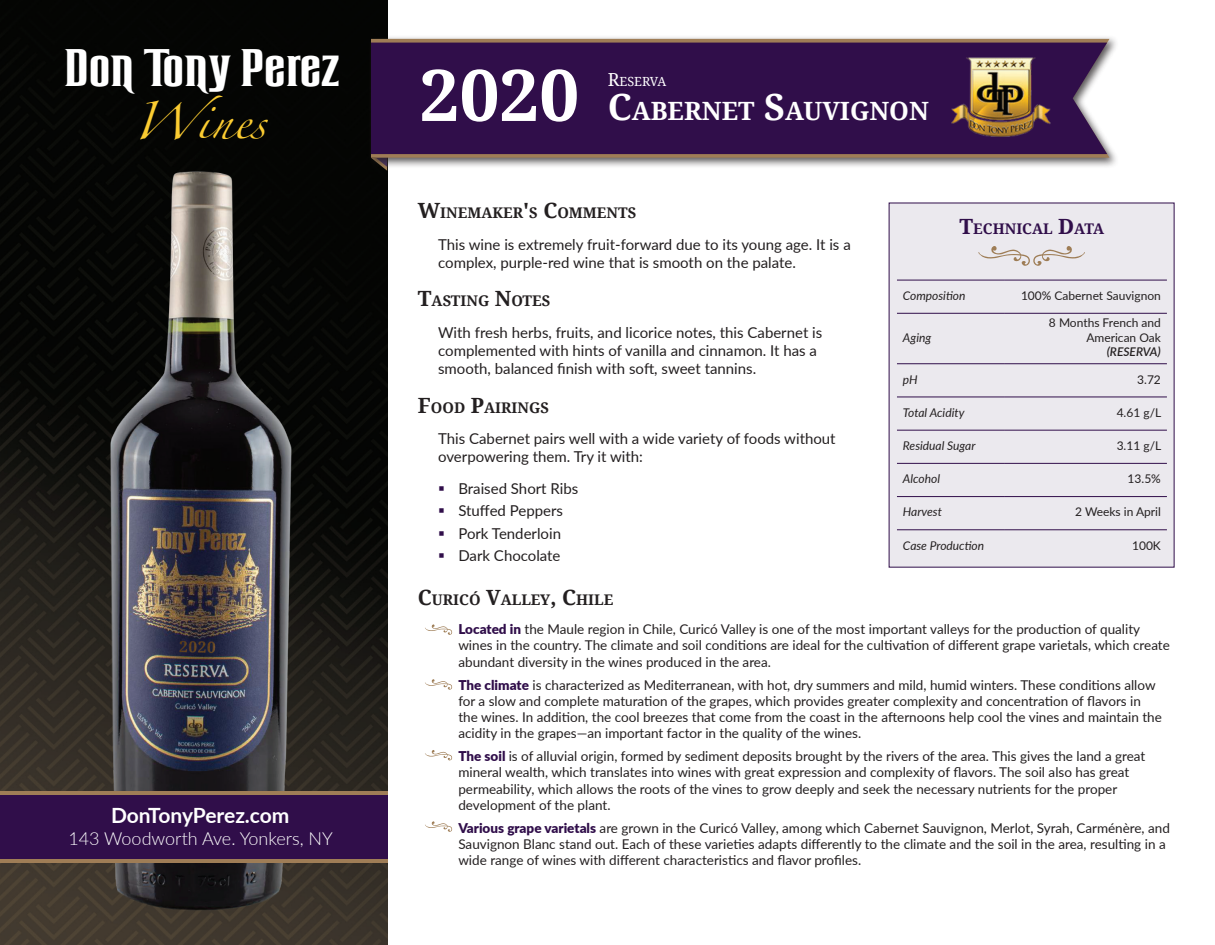
<style>
.page{position:relative;width:1215px;height:945px;background:#fff}
.page>*{position:absolute;margin:0;border:0;box-sizing:border-box;transform-origin:0 0}
.t1{font:46.35px "Nachtwache";color:#fff}
.t2{font:33.9px "Zapfino";color:#fbcc31}
.t3{font:700 25.2px "Droid Serif";color:#fff}
.t4{font:700 21px "Lato";letter-spacing:-.01em;color:#fff}
.t5{font:300 18px "Lato";color:#fff}
.t6{font:15px/18px "Lato";color:#231f20}
.t7{font:700 14.7px "Droid Serif";color:#231f20}
.t8{font:700 14.7px "Droid Serif";color:#300e4a}
.t9{font:13.5px/16.2px "Lato";color:#231f20}
.t10{font:12.6px "Droid Serif";color:#fff}
.t11{font:12px/14.4px "Lato";color:#231f20;text-align:right}
.t12{font:italic 12px "Lato";color:#231f20}
.t13{font:italic 600 12px "Lato";color:#231f20}
.s1{font-size:71.4px}
.s2{font-size:36px}
.s3{font-size:18px}
.s4{font-size:21px}
.s5{font-weight:900;color:#300e4a}
</style>
<div class="page">
<div style="left:889px;top:203px;width:285px;height:365px;background:#ebe9ee"></div>
<img style="left:0;top:0;width:387px;height:945px">
<svg style="left:371px;top:169px;width:16px;height:2px"></svg>
<hr style="left:897px;top:280px;width:108px;height:1px;background:#300e4a">
<hr style="left:1005px;top:280px;width:162px;height:1px;background:#300e4a">
<hr style="left:897px;top:313px;width:108px;height:1px;background:#300e4a">
<hr style="left:1005px;top:313px;width:162px;height:1px;background:#300e4a">
<hr style="left:897px;top:363px;width:108px;height:1px;background:#300e4a">
<hr style="left:1005px;top:363px;width:162px;height:1px;background:#300e4a">
<hr style="left:897px;top:397px;width:108px;height:1px;background:#300e4a">
<hr style="left:1005px;top:397px;width:162px;height:1px;background:#300e4a">
<hr style="left:897px;top:430px;width:108px;height:1px;background:#300e4a">
<hr style="left:1005px;top:430px;width:162px;height:1px;background:#300e4a">
<hr style="left:897px;top:463px;width:108px;height:1px;background:#300e4a">
<hr style="left:1005px;top:463px;width:162px;height:1px;background:#300e4a">
<hr style="left:897px;top:496px;width:108px;height:1px;background:#300e4a">
<hr style="left:1005px;top:496px;width:162px;height:1px;background:#300e4a">
<hr style="left:897px;top:529px;width:108px;height:1px;background:#300e4a">
<hr style="left:1005px;top:529px;width:162px;height:1px;background:#300e4a">
<svg style="left:978px;top:246px;width:107px;height:20px"></svg>
<svg style="left:425px;top:624px;width:27px;height:11px"></svg>
<svg style="left:425px;top:679px;width:27px;height:11px"></svg>
<svg style="left:425px;top:750px;width:27px;height:11px"></svg>
<svg style="left:425px;top:821px;width:27px;height:11px"></svg>
<div style="left:366px;top:34px;width:753px;height:135px;background:#231f20;opacity:.75"></div>
<svg style="left:371px;top:39px;width:739px;height:119px;fill:#9f7d56"></svg>
<div style="left:371px;top:43px;width:736px;height:111px;background:#300e4a"></div>
<img style="left:952px;top:57px;width:98px;height:80px">
<img style="left:104px;top:147px;width:193px;height:772px">
<div style="left:0;top:791px;width:387px;height:71px;background:linear-gradient(to right,#9f7d56,#9f7d56)"></div>
<div style="left:0;top:795px;width:387px;height:63px;background:#300e4a"></div>
<h1 class="t1" style="left:63px;top:34px;width:278px">Don Tony Perez</h1>
<h2 class="t2" style="left:132px;top:106px;width:135px">Wines</h2>
<h3 class="t4" style="left:111px;top:800px;width:180px">DonTonyPerez.com</h3>
<h3 class="t5" style="left:68px;top:826px;width:266px">143 Woodworth Ave. Yonkers, NY</h3>
<h3 class="t3" style="left:420px;top:94px;width:511px"><span class="s1">2020</span> <span class="s2">C</span>ABERNET <span class="s2">S</span>AUVIGNON</h3>
<p class="t10" style="left:608px;top:73px;width:60px"><span class="s3">R</span>ESERVA</p>
<p class="t7" style="left:418px;top:203px;width:220px"><span class="s4">W</span>INEMAKER<span class="s4">'</span>S <span class="s4">C</span>OMMENTS</p>
<p class="t6" style="left:438px;top:235px;width:414px">This wine is extremely fruit-forward due to its young age. It is a complex, purple-red wine that is smooth on the palate.</p>
<p class="t7" style="left:418px;top:291px;width:134px"><span class="s4">T</span>ASTING <span class="s4">N</span>OTES</p>
<p class="t6" style="left:438px;top:323px;width:386px">With fresh herbs, fruits, and licorice notes, this Cabernet is complemented with hints of vanilla and cinnamon. It has a smooth, balanced finish with soft, sweet tannins.</p>
<p class="t7" style="left:418px;top:397px;width:133px"><span class="s4">F</span>OOD <span class="s4">P</span>AIRINGS</p>
<p class="t6" style="left:438px;top:429px;width:399px">This Cabernet pairs well with a wide variety of foods without overpowering them. Try it with:</p>
<p class="t6" style="left:458px;top:476px;width:121px;line-height:22.6px">Braised Short Ribs<br>Stuffed Peppers<br>Pork Tenderloin<br>Dark Chocolate</p>
<p class="t7" style="left:418px;top:589px;width:197px"><span class="s4">C</span>URICÓ <span class="s4">V</span>ALLEY<span class="s4">, C</span>HILE</p>
<p class="t9" style="left:458px;top:621px;width:713px"><span class="s5">Located in</span> the Maule region in Chile, Curicó Valley is one of the most important valleys for the production of quality wines in the country. The climate and soil conditions are ideal for the cultivation of different grape varietals, which create abundant diversity in the wines produced in the area.</p>
<p class="t9" style="left:458px;top:676px;width:705px"><span class="s5">The climate</span> is characterized as Mediterranean, with hot, dry summers and mild, humid winters. These conditions allow for a slow and complete maturation of the grapes, which provides greater complexity and concentration of flavors in the wines. In addition, the cool breezes that come from the coast in the afternoons help cool the vines and maintain the acidity in the grapes—an important factor in the quality of the wines.</p>
<p class="t9" style="left:458px;top:748px;width:689px"><span class="s5">The soil</span> is of alluvial origin, formed by sediment deposits brought by the rivers of the area. This gives the land a great mineral wealth, which translates into wines with great expression and complexity of flavors. The soil also has great permeability, which allows the roots of the vines to grow deeply and seek the necessary nutrients for the proper development of the plant.</p>
<p class="t9" style="left:458px;top:819px;width:713px"><span class="s5">Various grape varietals</span> are grown in the Curicó Valley, among which Cabernet Sauvignon, Merlot, Syrah, Carménère, and<br>Sauvignon Blanc stand out. Each of these varieties adapts differently to the climate and the soil in the area, resulting in a wide range of wines with different characteristics and flavor profiles.</p>
<p class="t8" style="left:960px;top:218px;width:146px"><span class="s4">T</span>ECHNICAL <span class="s4">D</span>ATA</p>
<p class="t12" style="left:903px;top:287px;width:64px">Composition</p>
<p class="t11" style="left:1021px;top:288px;width:141px">100% Cabernet Sauvignon</p>
<p class="t12" style="left:903px;top:329px;width:30px">Aging</p>
<p class="t11" style="left:1049px;top:315px;width:113px">8 Months French and<br>American Oak</p>
<p class="t13" style="left:1107px;top:343px;width:56px">(RESERVA)</p>
<p class="t12" style="left:903px;top:371px;width:16px">pH</p>
<p class="t11" style="left:1137px;top:372px;width:25px">3.72</p>
<p class="t12" style="left:903px;top:404px;width:63px">Total Acidity</p>
<p class="t11" style="left:1117px;top:405px;width:46px">4.61 g/L</p>
<p class="t12" style="left:903px;top:437px;width:74px">Residual Sugar</p>
<p class="t11" style="left:1117px;top:438px;width:46px">3.11 g/L</p>
<p class="t12" style="left:903px;top:470px;width:39px">Alcohol</p>
<p class="t11" style="left:1128px;top:471px;width:35px">13.5%</p>
<p class="t12" style="left:903px;top:504px;width:40px">Harvest</p>
<p class="t11" style="left:1075px;top:504px;width:87px">2 Weeks in April</p>
<p class="t12" style="left:903px;top:537px;width:83px">Case Production</p>
<p class="t11" style="left:1132px;top:538px;width:30px">100K</p>
</div>
